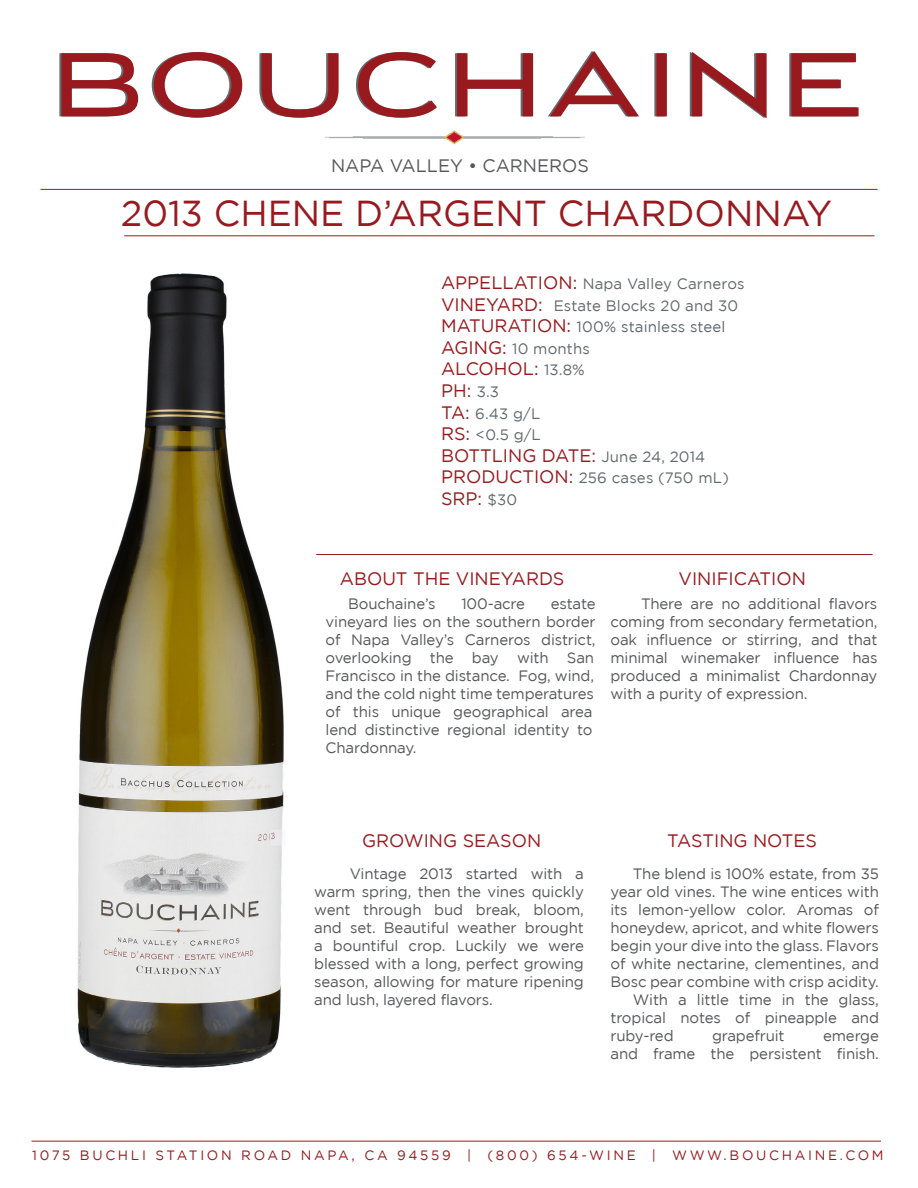
<style>
.page{position:relative;width:918px;height:1188px;background:#fff}
.page>*{position:absolute;margin:0;border:0;box-sizing:border-box;transform-origin:0 0}
.t1{font:36px "Gotham";color:#981a1e}
.t2{font:18px "Gotham";color:#981a1e}
.t3{font:18px "Gotham";color:#57585a}
.t4{font:15px/18px "Gotham";letter-spacing:-.01em;color:#57585a;text-align:justify}
.t5{font:15px/21.6px "Gotham";letter-spacing:.01em;color:#64696d}
.t6{font:13.5px "Gotham";letter-spacing:.2em;color:#981a1e}
.s1{font-size:18px;color:#981a1e}
.s2{font-size:15px;color:#64696d}
</style>
<div class="page">
<hr style="left:124px;top:235px;width:751px;height:1px;background:#981a1e">
<hr style="left:316px;top:554px;width:557px;height:1px;background:#981a1e">
<svg style="left:61px;top:51px;width:798px;height:67px"></svg>
<img style="left:326px;top:130px;width:259px;height:15px">
<hr style="left:40px;top:189px;width:838px;height:1px;background:#981a1e">
<hr style="left:32px;top:1141px;width:849px;height:1px;background:#981a1e">
<img style="left:77px;top:273px;width:207px;height:795px">
<p class="t3" style="left:331px;top:155px;width:259px">NAPA VALLEY • CARNEROS</p>
<p class="t1" style="left:121px;top:193px;width:713px">2013 CHENE D’ARGENT CHARDONNAY</p>
<p class="t5" style="left:441px;top:273px;width:305px"><span class="s1">APPELLATION:</span> Napa Valley Carneros</p>
<p class="t5" style="left:441px;top:294px;width:299px"><span class="s1">VINEYARD:</span> Estate Blocks 20 and 30</p>
<p class="t5" style="left:441px;top:316px;width:286px"><span class="s1">MATURATION:</span> 100% stainless steel<br><span class="s1">AGING:</span> 10 months</p>
<p class="t2" style="left:441px;top:359px;width:145px">ALCOHOL: <span class="s2">13.8%</span></p>
<p class="t2" style="left:441px;top:381px;width:60px">PH: <span class="s2">3.3</span></p>
<p class="t5" style="left:441px;top:402px;width:101px"><span class="s1">TA:</span> 6.43 g/L</p>
<p class="t5" style="left:441px;top:424px;width:101px"><span class="s1">RS:</span> &lt;0.5 g/L</p>
<p class="t2" style="left:441px;top:446px;width:266px">BOTTLING DATE: <span class="s2">June 24, 2014</span></p>
<p class="t5" style="left:441px;top:467px;width:289px"><span class="s1">PRODUCTION:</span> 256 cases (750 mL)</p>
<p class="t2" style="left:441px;top:489px;width:78px">SRP: <span class="s2">$30</span></p>
<p class="t2" style="left:340px;top:568px;width:226px">ABOUT THE VINEYARDS</p>
<p class="t2" style="left:679px;top:569px;width:129px">VINIFICATION</p>
<p class="t4" style="left:348px;top:595px;width:89px">Bouchaine’s</p>
<p class="t4" style="left:461px;top:595px;width:65px">100-acre</p>
<p class="t4" style="left:326px;top:595px;width:272px;text-align:left;text-indent:225px">estate vineyard lies on the southern border of Napa Valley’s Carneros district, overlooking the bay with San<br>Francisco in the distance. Fog, wind, and the cold night time temperatures of this unique geographical area lend distinctive regional identity to<br>Chardonnay.</p>
<p class="t4" style="left:610px;top:595px;width:269px;text-indent:31px">There are no additional flavors coming from secondary fermetation, oak influence or stirring, and that minimal winemaker influence has produced a minimalist Chardonnay with a purity of expression.</p>
<p class="t2" style="left:362px;top:831px;width:181px">GROWING SEASON</p>
<p class="t4" style="left:314px;top:864px;width:271px;text-indent:35px">Vintage 2013 started with a warm spring, then the vines quickly went through bud break, bloom, and set. Beautiful weather brought a bountiful crop. Luckily we were blessed with a long, perfect growing season, allowing for mature ripening and lush, layered flavors.</p>
<p class="t2" style="left:667px;top:831px;width:151px">TASTING NOTES</p>
<p class="t4" style="left:610px;top:864px;width:270px;text-indent:22px">The blend is 100% estate, from 35 year old vines. The wine entices with its lemon-yellow color. Aromas of honeydew, apricot, and white flowers begin your dive into the glass. Flavors of white nectarine, clementines, and Bosc pear combine with crisp acidity.</p>
<p class="t4" style="left:610px;top:990px;width:270px;text-indent:22px">With a little time in the glass, tropical notes of pineapple and ruby-red</p>
<p class="t4" style="left:712px;top:1026px;width:74px">grapefruit</p>
<p class="t4" style="left:610px;top:1026px;width:270px;text-align:right">emerge<br>and frame the persistent finish.</p>
<p class="t6" style="left:32px;top:1148px;width:853px">1075 BUCHLI STATION ROAD NAPA, CA 94559 | (800) 654-WINE | WWW.BOUCHAINE.COM</p>
</div>
